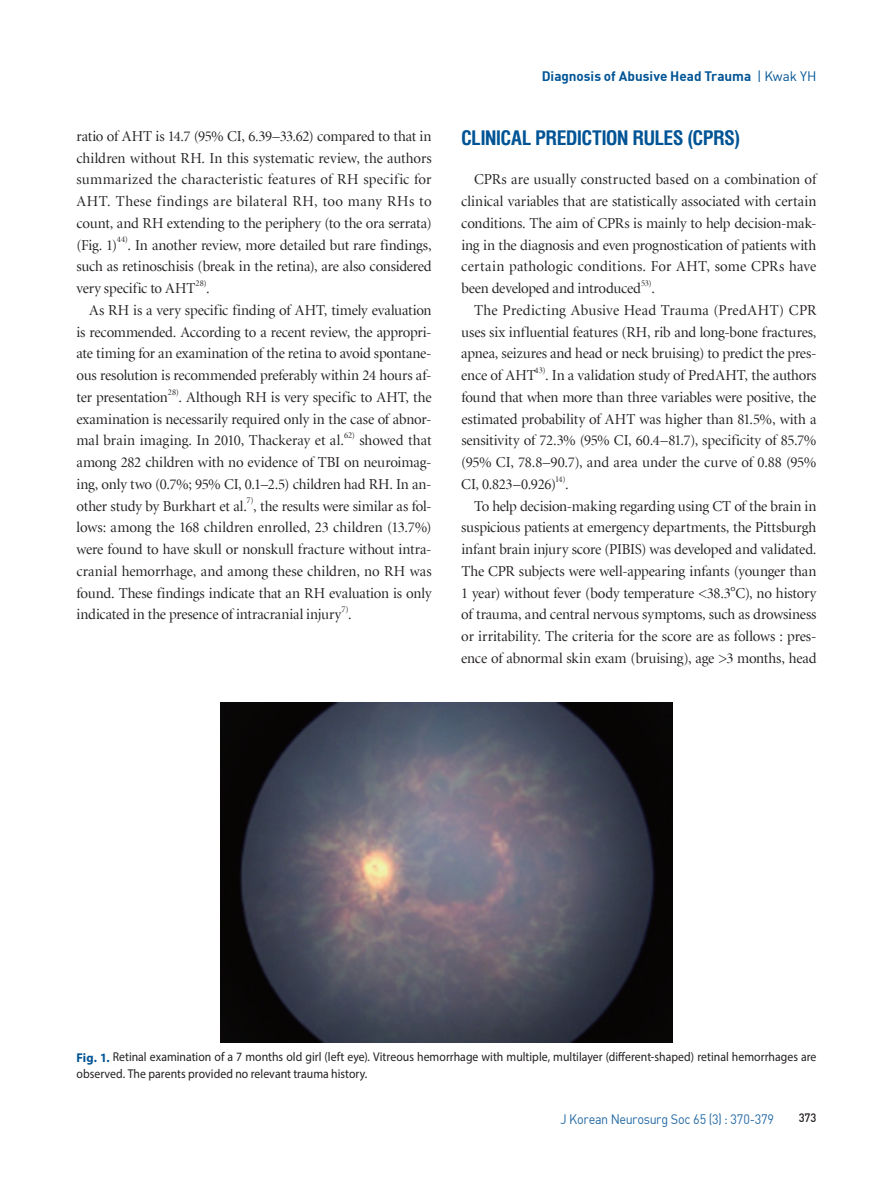
<style>
.page{position:relative;width:893px;height:1191px;background:#fff}
.page>*{position:absolute;margin:0;border:0;box-sizing:border-box;transform-origin:0 0}
.t1{font:700 condensed 19.5px "Helvetica";letter-spacing:-.035em;color:#005495}
.t2{font:15px/21.8px "Minion LT Display";letter-spacing:-.01em;color:#231f20;text-align:justify}
.t3{font:15px "Minion LT Display";letter-spacing:.015em;color:#231f20}
.t4{font:700 13.5px "DIN";letter-spacing:-.005em;color:#005495}
.t5{font:13.5px "DIN";letter-spacing:-.02em;color:#2369a5;scale:.93 1}
.t6{font:12.75px/16.5px "Myriad Pro";letter-spacing:.005em;color:#231f20;scale:.92 1}
.t7{font:12px "Dinmed";color:#231f20;scale:.93 1}
.t8{font:8.7px "Minion LT Display";letter-spacing:.005em;color:#231f20}
.s1{font-weight:400}
.s2{font-weight:700;color:#005495}
</style>
<div class="page">
<img style="left:220px;top:702px;width:453px;height:340px">
<p class="t2" style="left:76px;top:126px;width:357px">ratio of AHT is 14.7 (95% CI, 6.39–33.62) compared to that in children without RH. In this systematic review, the authors summarized the characteristic features of RH specific for AHT. These findings are bilateral RH, too many RHs to count, and RH extending to the periphery (to the ora serrata) (Fig. 1)</p>
<p class="t8" style="left:117px;top:235px;width:13px">44)</p>
<p class="t2" style="left:76px;top:234px;width:357px;text-indent:51px">. In another review, more detailed but rare findings, such as retinoschisis (break in the retina), are also considered very specific to AHT</p>
<p class="t8" style="left:196px;top:279px;width:12px">28)</p>
<p class="t2" style="left:206px;top:278px;width:5px">.</p>
<p class="t2" style="left:89px;top:300px;width:344px">As RH is a very specific finding of AHT, timely evaluation</p>
<p class="t2" style="left:76px;top:321px;width:357px">is recommended. According to a recent review, the appropri-</p>
<p class="t2" style="left:76px;top:343px;width:357px">ate timing for an examination of the retina to avoid spontane-</p>
<p class="t2" style="left:76px;top:365px;width:357px">ous resolution is recommended preferably within 24 hours af-</p>
<p class="t2" style="left:77px;top:387px;width:93px">ter presentation</p>
<p class="t8" style="left:168px;top:387px;width:13px">28)</p>
<p class="t2" style="left:76px;top:387px;width:357px;text-indent:102px">. Although RH is very specific to AHT, the examination is necessarily required only in the case of abnor&shy;mal brain imaging. In 2010, Thackeray et al.</p>
<p class="t8" style="left:344px;top:431px;width:13px">62)</p>
<p class="t2" style="left:76px;top:430px;width:357px;text-indent:283px">showed that among 282 children with no evidence of TBI on neuroimag&shy;ing, only two (0.7%; 95% CI, 0.1–2.5) children had RH. In an&shy;other study by Burkhart et al. , the results were similar as fol-</p>
<p class="t8" style="left:246px;top:496px;width:9px">7)</p>
<p class="t2" style="left:76px;top:517px;width:357px">lows: among the 168 children enrolled, 23 children (13.7%) were found to have skull or nonskull fracture without intra&shy;cranial hemorrhage, and among these children, no RH was found. These findings indicate that an RH evaluation is only indicated in the presence of intracranial injury .</p>
<p class="t8" style="left:341px;top:605px;width:9px">7)</p>
<p class="t4" style="left:542px;top:68px;width:276px">Diagnosis of Abusive Head Trauma <span class="s1">| Kwak YH</span></p>
<h1 class="t1" style="left:461px;top:125px;width:281px">CLINICAL PREDICTION RULES (CPRs)</h1>
<p class="t2" style="left:461px;top:169px;width:357px;text-indent:13px">CPRs are usually constructed based on a combination of clinical variables that are statistically associated with certain conditions. The aim of CPRs is mainly to help decision-mak&shy;ing in the diagnosis and even prognostication of patients with certain pathologic conditions. For AHT, some CPRs have been developed and introduced</p>
<p class="t8" style="left:641px;top:279px;width:12px">53)</p>
<p class="t2" style="left:651px;top:278px;width:5px">.</p>
<p class="t3" style="left:474px;top:303px;width:344px">The Predicting Abusive Head Trauma (PredAHT) CPR</p>
<p class="t2" style="left:461px;top:321px;width:357px">uses six influential features (RH, rib and long-bone fractures,</p>
<p class="t2" style="left:461px;top:343px;width:357px">apnea, seizures and head or neck bruising) to predict the pres-</p>
<p class="t2" style="left:461px;top:365px;width:76px">ence of AHT</p>
<p class="t8" style="left:535px;top:366px;width:12px">43)</p>
<p class="t2" style="left:461px;top:365px;width:357px;text-indent:84px">. In a validation study of PredAHT, the authors found that when more than three variables were positive, the estimated probability of AHT was higher than 81.5%, with a sensitivity of 72.3% (95% CI, 60.4–81.7), specificity of 85.7% (95% CI, 78.8–90.7), and area under the curve of 0.88 (95% CI, 0.823–0.926)</p>
<p class="t8" style="left:555px;top:474px;width:12px">14)</p>
<p class="t2" style="left:565px;top:474px;width:5px">.</p>
<p class="t2" style="left:474px;top:495px;width:344px">To help decision-making regarding using CT of the brain in</p>
<p class="t2" style="left:461px;top:517px;width:357px">suspicious patients at emergency departments, the Pittsburgh</p>
<p class="t2" style="left:461px;top:539px;width:357px">infant brain injury score (PIBIS) was developed and validated.</p>
<p class="t2" style="left:461px;top:561px;width:357px">The CPR subjects were well-appearing infants (younger than</p>
<p class="t2" style="left:461px;top:582px;width:357px">1 year) without fever (body temperature &lt;38.3°C), no history</p>
<p class="t2" style="left:461px;top:604px;width:357px">of trauma, and central nervous symptoms, such as drowsiness</p>
<p class="t2" style="left:461px;top:626px;width:357px">or irritability. The criteria for the score are as follows : pres-</p>
<p class="t2" style="left:461px;top:648px;width:357px">ence of abnormal skin exam (bruising), age &gt;3 months, head</p>
<p class="t6" style="left:77px;top:1048px;width:806px"><span class="s2">Fig. 1.</span> Retinal examination of a 7 months old girl (left eye). Vitreous hemorrhage with multiple, multilayer (different-shaped) retinal hemorrhages are observed. The parents provided no relevant trauma history.</p>
<p class="t5" style="left:560px;top:1110px;width:231px">J Korean Neurosurg Soc 65 (3) : 370-379</p>
<p class="t7" style="left:799px;top:1109px;width:21px">373</p>
</div>
